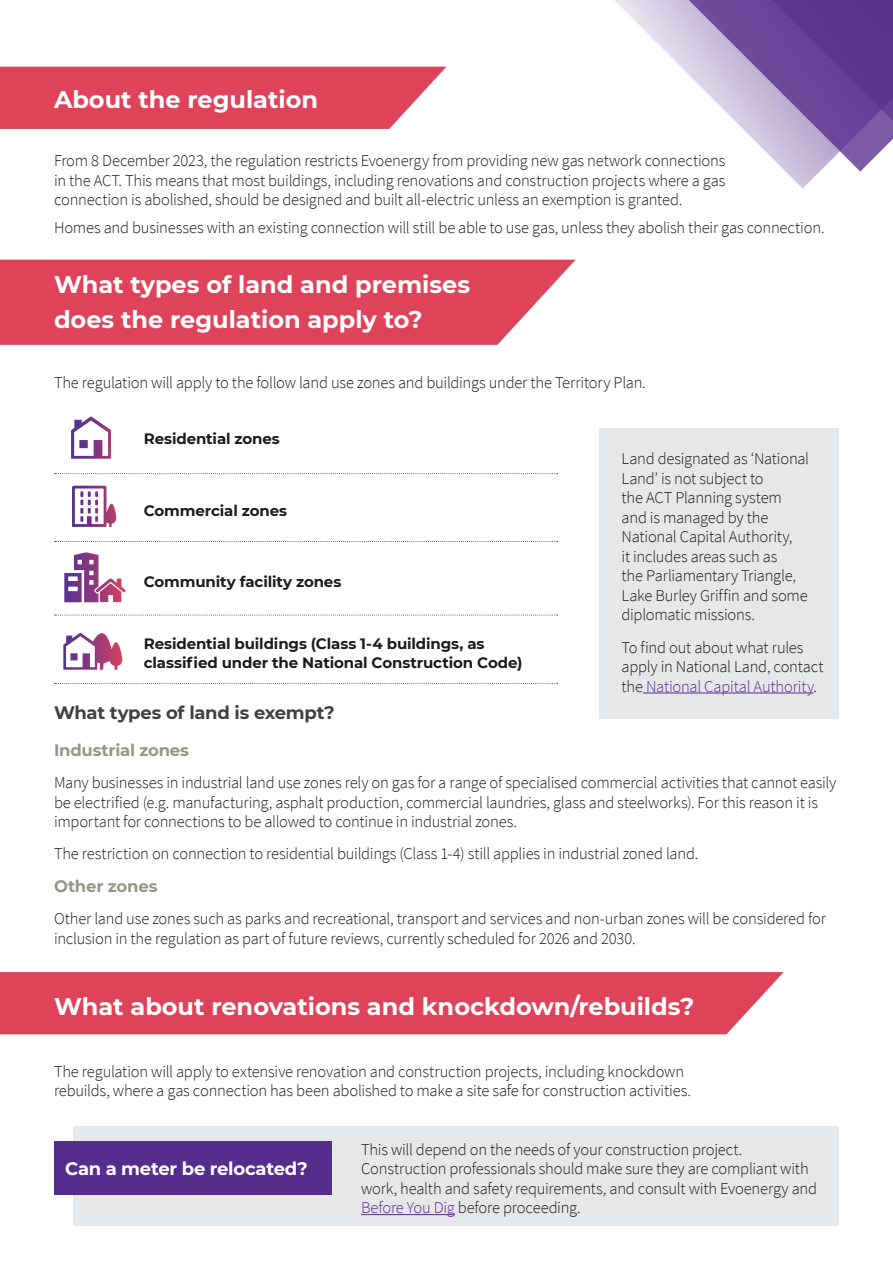
<style>
.page{position:relative;width:893px;height:1263px;background:#fff}
.page>*{position:absolute;margin:0;border:0;box-sizing:border-box;transform-origin:0 0}
.t1{font:700 24px/34.5px "Montserrat";color:#fff}
.Body{font:700 18px "Montserrat";letter-spacing:-.015em;color:#414042}
.Body-2{font:700 18px "Montserrat";letter-spacing:-.015em;color:#fff}
.Body-3{font:300 16.5px/19.5px "Source Sans Pro";letter-spacing:-.015em;color:#1c1c1c}
.Body-4{font:700 16.5px "Montserrat";letter-spacing:-.015em;color:#94968a}
.Subhead_A{font:700 15px/19.5px "Montserrat";letter-spacing:-.01em;color:#1c1c1c}
.s1{color:#562c8c}
</style>
<div class="page">
<div style="left:0;top:972px;width:784px;height:62px;background:#df435a"></div>
<svg style="left:0;top:260px;width:576px;height:85px;background:#e04e64"></svg>
<svg style="left:0;top:67px;width:446px;height:62px;background:#e14e64"></svg>
<svg style="left:614px;top:0;width:279px;height:189px"></svg>
<svg style="left:72px;top:486px;width:44px;height:41px"></svg>
<svg style="left:64px;top:552px;width:62px;height:50px"></svg>
<svg style="left:63px;top:632px;width:59px;height:38px"></svg>
<svg style="left:71px;top:416px;width:40px;height:43px"></svg>
<svg style="left:54px;top:473px;width:504px;height:1px"></svg>
<svg style="left:54px;top:541px;width:504px;height:1px"></svg>
<svg style="left:54px;top:614px;width:504px;height:1px"></svg>
<svg style="left:54px;top:683px;width:504px;height:1px"></svg>
<div style="left:74px;top:1126px;width:765px;height:100px;background:#e6e7e8"></div>
<hr style="left:361px;top:1214px;width:94px;height:1px;background:#562c8c">
<div style="left:54px;top:1141px;width:278px;height:54px;background:#562c8c"></div>
<div style="left:600px;top:428px;width:239px;height:291px;background:#e6e7e8"></div>
<hr style="left:643px;top:692px;width:171px;height:1px;background:#562c8c">
<h2 class="t1" style="left:54px;top:81px;width:266px">About the regulation</h2>
<h2 class="Body-3" style="left:54px;top:151px;width:673px;text-align:justify">From 8 December 2023, the regulation restricts Evoenergy from providing new gas network connections in the ACT. This means that most buildings, including renovations and construction projects where a gas connection is abolished, should be designed and built all-electric unless an exemption is granted.</h2>
<h2 class="Body-3" style="left:54px;top:218px;width:772px">Homes and businesses with an existing connection will still be able to use gas, unless they abolish their gas connection.</h2>
<h2 class="t1" style="left:54px;top:266px;width:418px">What types of land and premises does the regulation apply to?</h2>
<p class="Body-3" style="left:54px;top:373px;width:593px">The regulation will apply to the follow land use zones and buildings under the Territory Plan.</p>
<p class="Subhead_A" style="left:144px;top:429px;width:138px">Residential zones</p>
<p class="Body-3" style="left:622px;top:449px;width:189px">Land designated as ‘National<br>Land’ is not subject to<br>the ACT Planning system and is managed by the<br>National Capital Authority,<br>it includes areas such as<br>the Parliamentary Triangle,<br>Lake Burley Griffin and some diplomatic missions.</p>
<p class="Body-3" style="left:622px;top:637px;width:204px">To find out about what rules apply in National Land, contact the <span class="s1">National Capital Authority</span>.</p>
<p class="Subhead_A" style="left:144px;top:500px;width:145px">Commercial zones</p>
<p class="Subhead_A" style="left:144px;top:571px;width:199px">Community facility zones</p>
<p class="Subhead_A" style="left:144px;top:633px;width:380px">Residential buildings (Class 1-4 buildings, as classified under the National Construction Code)</p>
<p class="Body" style="left:54px;top:700px;width:282px">What types of land is exempt?</p>
<p class="Body-4" style="left:54px;top:738px;width:136px">Industrial zones</p>
<p class="Body-3" style="left:54px;top:773px;width:784px">Many businesses in industrial land use zones rely on gas for a range of specialised commercial activities that cannot easily be electrified (e.g. manufacturing, asphalt production, commercial laundries, glass and steelworks). For this reason it is important for connections to be allowed to continue in industrial zones.</p>
<p class="Body-3" style="left:54px;top:844px;width:646px">The restriction on connection to residential buildings (Class 1-4) still applies in industrial zoned land.</p>
<p class="Body-4" style="left:54px;top:874px;width:105px">Other zones</p>
<p class="Body-3" style="left:54px;top:909px;width:773px">Other land use zones such as parks and recreational, transport and services and non-urban zones will be considered for inclusion in the regulation as part of future reviews, currently scheduled for 2026 and 2030.</p>
<h2 class="t1" style="left:54px;top:987px;width:642px">What about renovations and knockdown/rebuilds?</h2>
<h2 class="Body-3" style="left:54px;top:1061px;width:639px">The regulation will apply to extensive renovation and construction projects, including knockdown rebuilds, where a gas connection has been abolished to make a site safe for construction activities.</h2>
<p class="Body-2" style="left:65px;top:1155px;width:244px">Can a meter be relocated?</p>
<p class="Body-3" style="left:361px;top:1140px;width:458px">This will depend on the needs of your construction project.<br>Construction professionals should make sure they are compliant with work, health and safety requirements, and consult with Evoenergy and <span class="s1">Before You Dig</span> before proceeding.</p>
</div>
